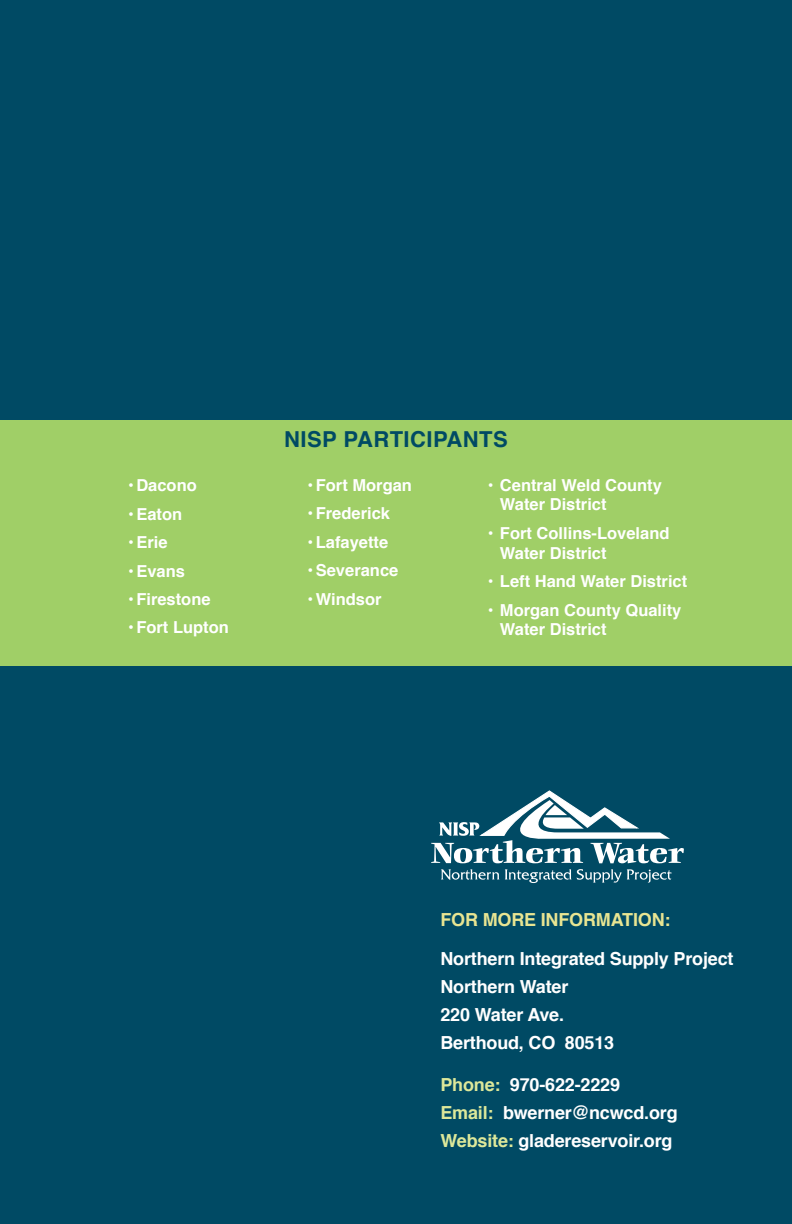
<style>
.page{position:relative;width:792px;height:1224px;background:#004a64}
.page>*{position:absolute;margin:0;border:0;box-sizing:border-box;transform-origin:0 0}
.t1{font:700 22px "Helvetica";letter-spacing:.02em;color:#004a64}
.t2{font:700 18px/28px "Helvetica";letter-spacing:-.01em;color:#fff}
.t3{font:700 18px "Helvetica";color:#e8e592}
.t4{font:700 16.4px/19.8px "Helvetica";color:#fff}
.s1{color:#dde89a}
</style>
<div class="page">
<div style="left:0;top:420px;width:792px;height:246px;background:#a0cf67"></div>
<svg style="left:441px;top:869px;width:58px;height:11px"></svg>
<svg style="left:505px;top:869px;width:166px;height:14px"></svg>
<svg style="left:431px;top:790px;width:253px;height:73px"></svg>
<p class="t4" style="left:128px;top:476px;width:70px">• Dacono</p>
<p class="t4" style="left:128px;top:504px;width:56px">• Eaton</p>
<p class="t4" style="left:128px;top:533px;width:41px">• Erie</p>
<p class="t4" style="left:128px;top:561px;width:58px">• Evans</p>
<p class="t4" style="left:128px;top:590px;width:84px">• Firestone</p>
<p class="t4" style="left:128px;top:618px;width:102px">• Fort Lupton</p>
<h1 class="t1" style="left:284px;top:421px;width:88px">NISP Participants</h1>
<p class="t4" style="left:308px;top:475px;width:106px">• Fort Morgan</p>
<p class="t4" style="left:308px;top:504px;width:84px">• Frederick</p>
<p class="t4" style="left:308px;top:532px;width:82px">• Lafayette</p>
<p class="t4" style="left:308px;top:561px;width:92px">• Severance</p>
<p class="t4" style="left:308px;top:589px;width:76px">•Windsor</p>
<p class="t4" style="left:500px;top:475px;width:163px;text-indent:-12px">• Central Weld County<br>Water District</p>
<p class="t4" style="left:500px;top:523px;width:171px;text-indent:-12px">• Fort Collins-Loveland<br>Water District</p>
<p class="t4" style="left:488px;top:572px;width:201px">• Left Hand Water District</p>
<p class="t4" style="left:500px;top:600px;width:183px;text-indent:-12px">• Morgan County Quality<br>Water District</p>
<p class="t3" style="left:440px;top:905px;width:21px">For</p>
<p class="t3" style="left:483px;top:905px;width:26px">More</p>
<p class="t3" style="left:541px;top:905px;width:18px">Information</p>
<p class="t3" style="left:664px;top:905px;width:7px">:</p>
<p class="t2" style="left:440px;top:945px;width:295px">Northern Integrated Supply Project<br>Northern Water<br>220 Water Ave.<br>Berthoud, CO 80513</p>
<p class="t2" style="left:440px;top:1071px;width:239px"><span class="s1">Phone:</span> 970-622-2229<br><span class="s1">Email:</span> bwerner@ncwcd.org<br><span class="s1">Website:</span> gladereservoir.org</p>
</div>
